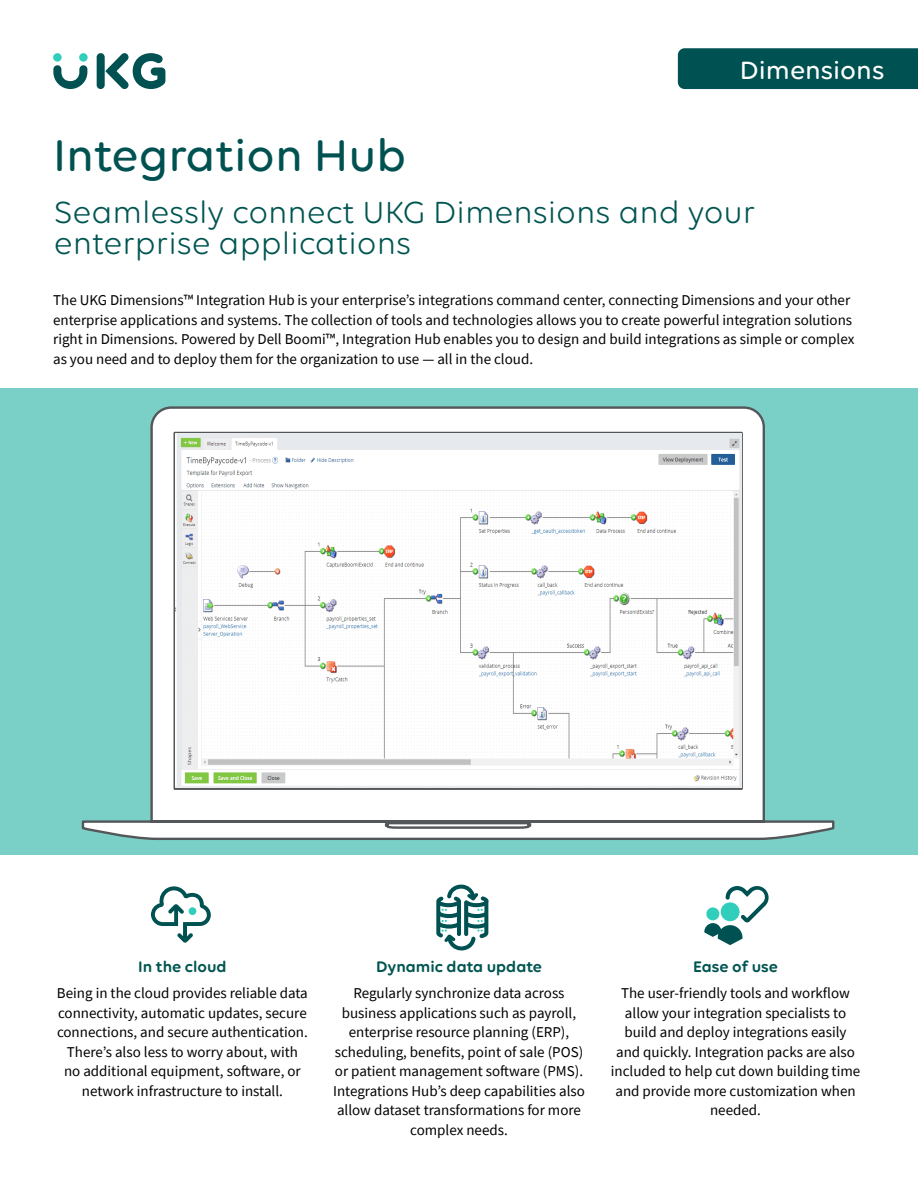
<style>
.page{position:relative;width:918px;height:1188px;background:#fff}
.page>*{position:absolute;margin:0;border:0;box-sizing:border-box;transform-origin:0 0}
.t1{font:500 48px "Volte Rounded";color:#005151}
.t2{font:33px/31.5px "Volte Rounded";color:#005551}
.t3{font:500 27px "Volte Rounded";color:#fff}
.t4{font:600 16.5px "Volte Rounded";color:#005551}
.t5{font:15px/19.5px "Source Sans Pro";color:#000;text-align:center}
</style>
<div class="page">
<div style="left:0;top:389px;width:918px;height:466px;background:#7ad0c6"></div>
<div style="left:678px;top:48px;width:240px;height:41px;background:#005151"></div>
<div style="left:97px;top:53px;width:8px;height:36px;background:#005151;border-radius:4px"></div>
<svg style="left:105px;top:53px;width:60px;height:36px"></svg>
<div style="left:53px;top:53px;width:9px;height:9px;background:#30cebb;border-radius:50%"></div>
<div style="left:79px;top:53px;width:9px;height:9px;background:#30cebb;border-radius:50%"></div>
<svg style="left:53px;top:65px;width:34px;height:24px"></svg>
<svg style="left:151px;top:886px;width:60px;height:57px"></svg>
<svg style="left:705px;top:886px;width:64px;height:59px"></svg>
<svg style="left:436px;top:884px;width:53px;height:66px"></svg>
<svg style="left:81px;top:406px;width:754px;height:434px"></svg>
<img style="left:175px;top:434px;width:566px;height:354px">
<h3 class="t3" style="left:740px;top:54px;width:146px">Dimensions</h3>
<h1 class="t1" style="left:53px;top:127px;width:355px">Integration Hub</h1>
<h2 class="t2" style="left:54px;top:195px;width:703px">Seamlessly connect UKG Dimensions and your enterprise applications</h2>
<p class="t5" style="left:53px;top:290px;width:803px;text-align:left">The UKG Dimensions™ Integration Hub is your enterprise’s integrations command center, connecting Dimensions and your other enterprise applications and systems. The collection of tools and technologies allows you to create powerful integration solutions right in Dimensions. Powered by Dell Boomi™, Integration Hub enables you to design and build integrations as simple or complex as you need and to deploy them for the organization to use — all in the cloud.</p>
<p class="t4" style="left:138px;top:957px;width:90px">In the cloud</p>
<p class="t5" style="left:57px;top:983px;width:252px">Being in the cloud provides reliable data connectivity, automatic updates, secure connections, and secure authentication.<br>There’s also less to worry about, with no additional equipment, software, or network infrastructure to install.</p>
<p class="t4" style="left:376px;top:957px;width:167px">Dynamic data update</p>
<p class="t5" style="left:333px;top:983px;width:253px">Regularly synchronize data across business applications such as payroll, enterprise resource planning (ERP), scheduling, benefits, point of sale (POS) or patient management software (PMS).<br>Integrations Hub’s deep capabilities also allow dataset transformations for more complex needs.</p>
<p class="t4" style="left:693px;top:957px;width:86px">Ease of use</p>
<p class="t5" style="left:611px;top:983px;width:251px">The user-friendly tools and workflow allow your integration specialists to build and deploy integrations easily and quickly. Integration packs are also included to help cut down building time and provide more customization when needed.</p>
</div>
